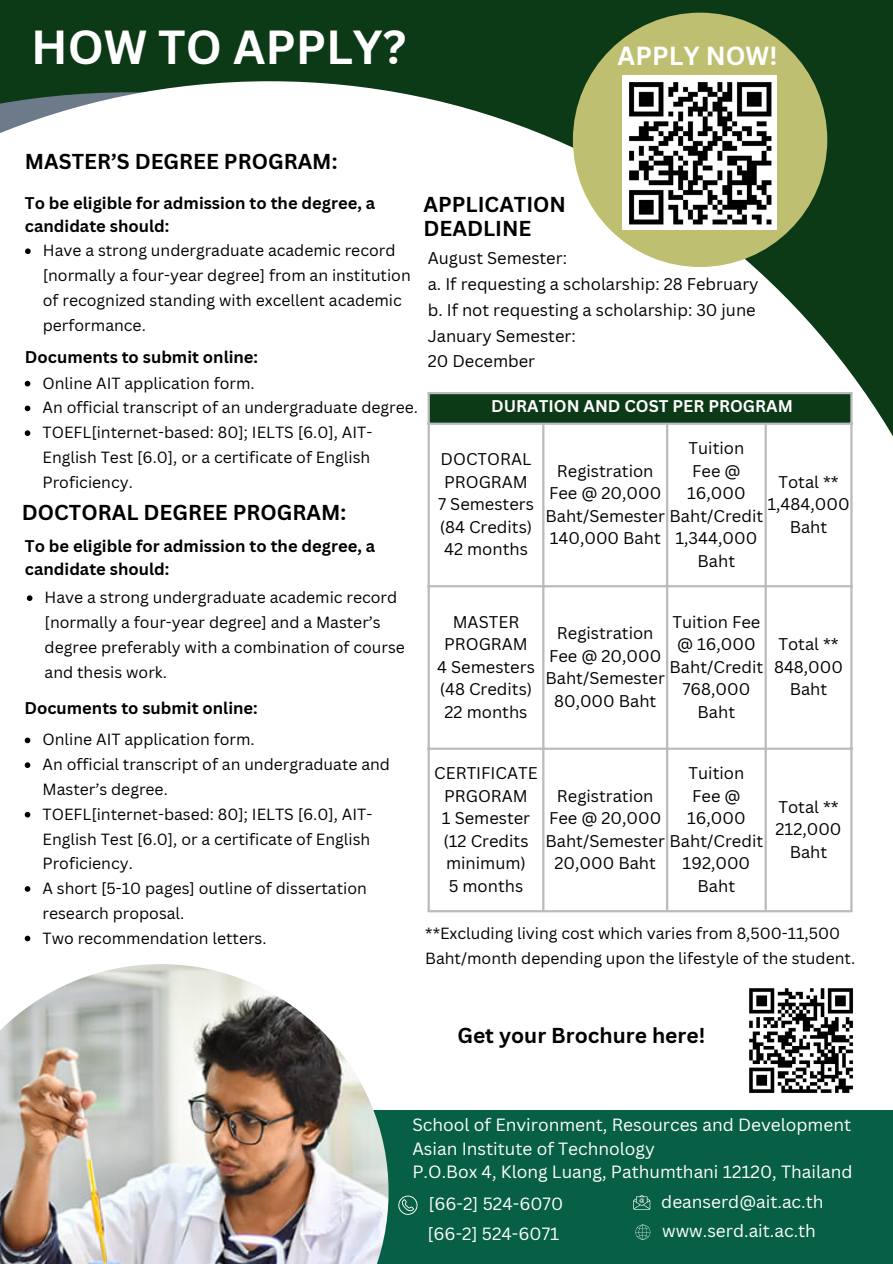
<style>
.page{position:relative;width:893px;height:1264px;background:#fff}
.page>*{position:absolute;margin:0;border:0;box-sizing:border-box;transform-origin:0 0}
.t1{font:700 46.5px "Canva Sans";color:#fff}
.t2{font:700 25.5px "Canva Sans";color:#fff}
.t3{font:700 21px/23.7px "Canva Sans";color:#000}
.t4{font:17.25px "Canva Sans";color:#fff}
.t5{font:16.5px/22.5px "Canva Sans";color:#000;text-align:center}
.t6{font:700 16.5px/22.5px "Canva Sans";color:#000}
.t7{font:700 16.5px "Canva Sans";color:#fff}
.t8{font:15.75px/24.8px "Canva Sans";color:#000}
</style>
<div class="page">
<div style="left:0;top:0;width:892px;height:1263px;background:#0c3916"></div>
<div style="left:0;top:81px;width:892px;height:1029px;background:#fff"></div>
<div style="left:428px;top:393px;width:423px;height:31px;background:#0c3916"></div>
<hr style="left:427px;top:394px;width:3px;height:516px;background:#bbb">
<hr style="left:542px;top:425px;width:2px;height:485px;background:#bbb">
<hr style="left:666px;top:425px;width:2px;height:485px;background:#bbb">
<hr style="left:764px;top:425px;width:2px;height:485px;background:#bbb">
<hr style="left:850px;top:394px;width:2px;height:516px;background:#bbb">
<hr style="left:427px;top:392px;width:425px;height:2px;background:#bbb">
<hr style="left:427px;top:422px;width:425px;height:3px;background:#bbb">
<hr style="left:427px;top:585px;width:425px;height:2px;background:#bbb">
<hr style="left:427px;top:747px;width:425px;height:2px;background:#bbb">
<hr style="left:427px;top:910px;width:425px;height:2px;background:#bbb">
<div style="left:68px;top:1110px;width:824px;height:153px;background:#076045"></div>
<img style="left:0;top:964px;width:388px;height:299px">
<img style="left:744px;top:983px;width:112px;height:113px">
<div style="left:573px;top:13px;width:254px;height:254px;background:#bebf70;border-radius:50%"></div>
<img style="left:622px;top:76px;width:154px;height:154px">
<svg style="left:398px;top:1195px;width:19px;height:19px"></svg>
<svg style="left:633px;top:1195px;width:17px;height:14px"></svg>
<svg style="left:635px;top:1224px;width:15px;height:15px"></svg>
<svg style="left:25px;top:248px;width:6px;height:6px"></svg>
<svg style="left:25px;top:381px;width:5px;height:5px"></svg>
<svg style="left:25px;top:405px;width:5px;height:6px"></svg>
<svg style="left:25px;top:430px;width:5px;height:6px"></svg>
<svg style="left:27px;top:595px;width:5px;height:6px"></svg>
<svg style="left:25px;top:737px;width:5px;height:6px"></svg>
<svg style="left:25px;top:762px;width:5px;height:6px"></svg>
<svg style="left:25px;top:811px;width:5px;height:6px"></svg>
<svg style="left:25px;top:886px;width:5px;height:5px"></svg>
<svg style="left:25px;top:935px;width:5px;height:6px"></svg>
<p class="t1" style="left:31px;top:14px;width:377px">HOW TO APPLY?</p>
<p class="t2" style="left:617px;top:37px;width:161px">APPLY NOW!</p>
<p class="t3" style="left:25px;top:149px;width:314px">MASTER’S DEGREE PROGRAM:</p>
<p class="t6" style="left:25px;top:192px;width:352px">To be eligible for admission to the degree, a candidate should:</p>
<p class="t8" style="left:43px;top:238px;width:369px">Have a strong undergraduate academic record [normally a four-year degree] from an institution of recognized standing with excellent academic performance.</p>
<p class="t6" style="left:25px;top:345px;width:235px">Documents to submit online:</p>
<p class="t8" style="left:42px;top:370px;width:214px">Online AIT application form.</p>
<p class="t8" style="left:42px;top:395px;width:377px">An official transcript of an undergraduate degree.</p>
<p class="t8" style="left:42px;top:420px;width:331px">TOEFL[internet-based: 80]; IELTS [6.0], AIT-<br>English Test [6.0], or a certificate of English<br>Proficiency.</p>
<p class="t3" style="left:22px;top:499px;width:326px">DOCTORAL DEGREE PROGRAM:</p>
<p class="t6" style="left:25px;top:534px;width:352px">To be eligible for admission to the degree, a candidate should:</p>
<p class="t8" style="left:45px;top:584px;width:362px">Have a strong undergraduate academic record [normally a four-year degree] and a Master’s degree preferably with a combination of course and thesis work.</p>
<p class="t6" style="left:25px;top:696px;width:235px">Documents to submit online:</p>
<p class="t8" style="left:42px;top:727px;width:214px">Online AIT application form.</p>
<p class="t8" style="left:42px;top:751px;width:349px">An official transcript of an undergraduate and<br>Master’s degree.</p>
<p class="t8" style="left:42px;top:801px;width:331px">TOEFL[internet-based: 80]; IELTS [6.0], AIT-<br>English Test [6.0], or a certificate of English<br>Proficiency.</p>
<p class="t8" style="left:42px;top:875px;width:326px">A short [5-10 pages] outline of dissertation research proposal.</p>
<h5 class="t8" style="left:42px;top:925px;width:225px">Two recommendation letters.</h5>
<h3 class="t8" style="left:425px;top:920px;width:431px">**Excluding living cost which varies from 8,500-11,500<br>Baht/month depending upon the lifestyle of the student.</h3>
<p class="t3" style="left:423px;top:192px;width:144px">APPLICATION<br>DEADLINE</p>
<h6 class="t5" style="left:428px;top:246px;width:141px">August Semester:</h6>
<p class="t5" style="left:428px;top:272px;width:332px">a. If requesting a scholarship: 28 February</p>
<h6 class="t5" style="left:428px;top:298px;width:329px">b. If not requesting a scholarship: 30 june</h6>
<p class="t5" style="left:428px;top:324px;width:149px">January Semester:</p>
<p class="t5" style="left:428px;top:350px;width:109px">20 December</p>
<p class="t7" style="left:491px;top:395px;width:303px">DURATION AND COST PER PROGRAM</p>
<h3 class="t5" style="left:688px;top:436px;width:57px">Tuition</h3>
<p class="t5" style="left:687px;top:459px;width:60px">Fee @<br>16,000</p>
<p class="t5" style="left:675px;top:526px;width:83px">1,344,000<br>Baht</p>
<p class="t5" style="left:440px;top:448px;width:92px;text-align:left">DOCTORAL<br>PROGRAM</p>
<p class="t5" style="left:438px;top:493px;width:97px">7 Semesters</p>
<h1 class="t5" style="left:439px;top:515px;width:94px">(84 Credits)</h1>
<h2 class="t5" style="left:444px;top:538px;width:85px">42 months</h2>
<p class="t5" style="left:557px;top:459px;width:98px">Registration</p>
<p class="t5" style="left:549px;top:481px;width:114px">Fee @ 20,000</p>
<h3 class="t5" style="left:545px;top:504px;width:219px">Baht/Semester Baht/Credit</h3>
<h6 class="t5" style="left:549px;top:526px;width:112px">140,000 Baht</h6>
<p class="t5" style="left:778px;top:470px;width:62px">Total **</p>
<p class="t5" style="left:767px;top:493px;width:84px">1,484,000</p>
<p class="t5" style="left:789px;top:515px;width:39px">Baht</p>
<p class="t5" style="left:669px;top:610px;width:95px">Tuition Fee @ 16,000<br>Baht/Credit</p>
<p class="t5" style="left:682px;top:677px;width:69px">768,000<br>Baht</p>
<h6 class="t5" style="left:444px;top:610px;width:85px">MASTER<br>PROGRAM</h6>
<p class="t5" style="left:437px;top:655px;width:99px">4 Semesters</p>
<p class="t5" style="left:439px;top:677px;width:94px">(48 Credits)</p>
<p class="t5" style="left:444px;top:700px;width:84px">22 months</p>
<p class="t5" style="left:557px;top:621px;width:98px">Registration</p>
<p class="t5" style="left:549px;top:644px;width:114px">Fee @ 20,000</p>
<p class="t5" style="left:545px;top:666px;width:121px">Baht/Semester</p>
<p class="t5" style="left:554px;top:689px;width:104px">80,000 Baht</p>
<p class="t5" style="left:778px;top:632px;width:62px">Total **</p>
<p class="t5" style="left:774px;top:655px;width:70px">848,000</p>
<p class="t5" style="left:789px;top:677px;width:39px">Baht</p>
<p class="t5" style="left:688px;top:761px;width:57px">Tuition</p>
<p class="t5" style="left:687px;top:784px;width:60px">Fee @<br>16,000</p>
<p class="t5" style="left:682px;top:851px;width:69px">192,000<br>Baht</p>
<p class="t5" style="left:434px;top:761px;width:105px">CERTIFICATE<br>PRGORAM</p>
<p class="t5" style="left:442px;top:806px;width:90px">1 Semester</p>
<p class="t5" style="left:443px;top:829px;width:87px;text-align:left">(12 Credits minimum)</p>
<p class="t5" style="left:448px;top:874px;width:76px">5 months</p>
<p class="t5" style="left:545px;top:784px;width:219px;text-align:left;text-indent:11px">Registration<br>Fee @ 20,000<br>Baht/Semester Baht/Credit</p>
<p class="t5" style="left:554px;top:851px;width:103px">20,000 Baht</p>
<p class="t5" style="left:778px;top:795px;width:62px">Total **</p>
<p class="t5" style="left:775px;top:817px;width:67px">212,000</p>
<p class="t5" style="left:789px;top:840px;width:39px">Baht</p>
<p class="t3" style="left:457px;top:1022px;width:249px">Get your Brochure here!</p>
<p class="t4" style="left:412px;top:1112px;width:440px">School of Environment, Resources and Development</p>
<p class="t4" style="left:412px;top:1136px;width:244px">Asian Institute of Technology</p>
<p class="t4" style="left:412px;top:1159px;width:441px">P.O.Box 4, Klong Luang, Pathumthani 12120, Thailand</p>
<p class="t4" style="left:428px;top:1191px;width:136px">[66-2] 524-6070</p>
<p class="t4" style="left:427px;top:1221px;width:133px">[66-2] 524-6071</p>
<h4 class="t4" style="left:661px;top:1189px;width:164px">deanserd@ait.ac.th</h4>
<p class="t4" style="left:662px;top:1218px;width:155px">www.serd.ait.ac.th</p>
</div>
